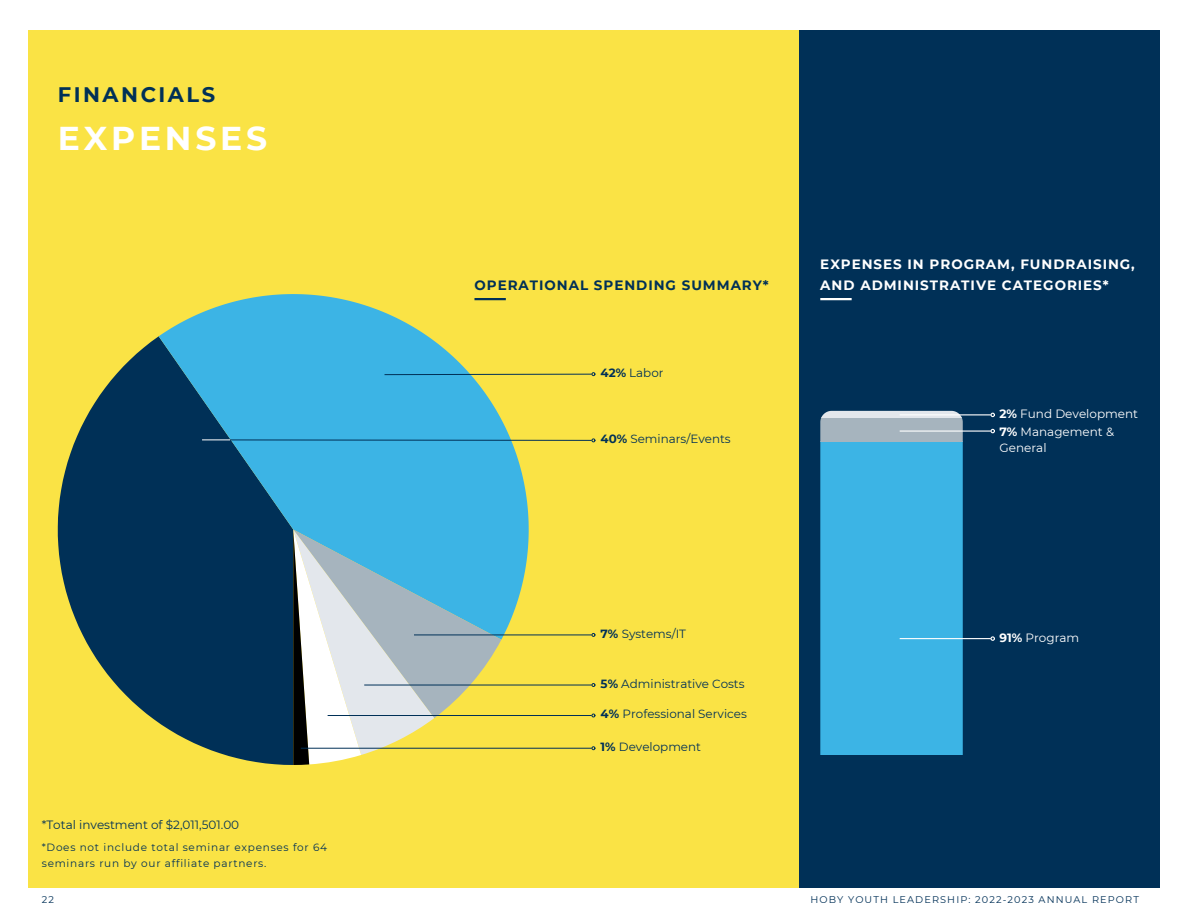
<style>
.page{position:relative;width:1188px;height:918px;background:#fff}
.page>*{position:absolute;margin:0;border:0;box-sizing:border-box;transform-origin:0 0}
.t1{font:700 33px "Montserrat";letter-spacing:.115em;color:#fff}
.t2{font:700 21px "Montserrat";letter-spacing:.12em;color:#003057}
.t3{font:700 13.5px/20.2px "Montserrat";letter-spacing:.07em;color:#fff}
.t4{font:700 13.5px "Montserrat";letter-spacing:.07em;color:#003057}
.t5{font:12px/16px "Montserrat";color:#fff}
.t6{font:12px "Montserrat";color:#003057}
.t7{font:11.85px "Montserrat";color:#003057}
.t8{font:10.5px/15.8px "Montserrat";letter-spacing:.07em;color:#003057}
.t9{font:9.75px "Montserrat";letter-spacing:.115em;color:#003057}
.s1{font-weight:700}
</style>
<div class="page">
<div style="left:28px;top:30px;width:1132px;height:858px;background:#fae345"></div>
<div style="left:800px;top:31px;width:360px;height:857px;background:#003057"></div>
<svg style="left:58px;top:336px;width:235px;height:429px;fill:#003057"></svg>
<svg style="left:159px;top:294px;width:370px;height:346px;background:#4697a8"></svg>
<svg style="left:293px;top:530px;width:208px;height:235px;background:#aac6bd"></svg>
<hr style="left:301px;top:748px;width:291px;height:1px;background:#003057">
<svg style="left:591px;top:746px;width:4px;height:4px"></svg>
<svg style="left:384px;top:372px;width:211px;height:4px"></svg>
<hr style="left:414px;top:634px;width:178px;height:1px;background:#003057">
<svg style="left:591px;top:633px;width:4px;height:4px"></svg>
<hr style="left:364px;top:685px;width:228px;height:1px;background:#003057">
<svg style="left:591px;top:683px;width:4px;height:4px"></svg>
<hr style="left:328px;top:715px;width:264px;height:1px;background:#003057">
<svg style="left:201px;top:438px;width:394px;height:4px;background:#4b95a2"></svg>
<div style="left:820px;top:442px;width:143px;height:313px;background:#3cb4e5"></div>
<svg style="left:820px;top:411px;width:143px;height:31px;background:#b0bdc6"></svg>
<hr style="left:900px;top:638px;width:91px;height:1px;background:#fff">
<svg style="left:990px;top:636px;width:5px;height:5px"></svg>
<hr style="left:900px;top:431px;width:91px;height:1px;background:#fff">
<svg style="left:990px;top:429px;width:5px;height:4px"></svg>
<hr style="left:900px;top:414px;width:91px;height:1px;background:#fff">
<svg style="left:990px;top:413px;width:5px;height:4px"></svg>
<hr style="left:474px;top:298px;width:32px;height:2px;background:#003057">
<hr style="left:820px;top:298px;width:32px;height:2px;background:#fff">
<h4 class="t2" style="left:58px;top:82px;width:159px">FINANCIALS</h4>
<h4 class="t1" style="left:58px;top:118px;width:211px">EXPENSES</h4>
<h5 class="t6" style="left:42px;top:818px;width:199px">*Total investment of $2,011,501.00</h5>
<h6 class="t8" style="left:42px;top:840px;width:287px">*Does not include total seminar expenses for 64 seminars run by our affiliate partners.</h6>
<p class="t4" style="left:475px;top:277px;width:296px">OPERATIONAL SPENDING SUMMARY*</p>
<h4 class="t7" style="left:601px;top:365px;width:65px"><span class="s1">42%</span> Labor</h4>
<h4 class="t7" style="left:601px;top:432px;width:132px"><span class="s1">40%</span> Seminars/Events</h4>
<h2 class="t3" style="left:820px;top:255px;width:316px">EXPENSES IN PROGRAM, FUNDRAISING,<br>AND ADMINISTRATIVE CATEGORIES*</h2>
<h5 class="t5" style="left:1000px;top:406px;width:140px"><span class="s1">2%</span> Fund Development</h5>
<h5 class="t5" style="left:1000px;top:423px;width:116px"><span class="s1">7%</span> Management &amp;<br>General</h5>
<h1 class="t7" style="left:601px;top:626px;width:87px"><span class="s1">7%</span> Systems/IT</h1>
<h3 class="t7" style="left:601px;top:677px;width:145px"><span class="s1">5%</span> Administrative Costs</h3>
<h4 class="t7" style="left:601px;top:707px;width:148px"><span class="s1">4%</span> Professional Services</h4>
<p class="t7" style="left:601px;top:740px;width:102px"><span class="s1">1%</span> Development</p>
<h3 class="t5" style="left:1000px;top:629px;width:81px"><span class="s1">91%</span> Program</h3>
<h5 class="t9" style="left:42px;top:894px;width:14px">22</h5>
<p class="t9" style="left:810px;top:894px;width:330px">HOBY YOUTH LEADERSHIP: 2022-2023 ANNUAL REPORT</p>
</div>
